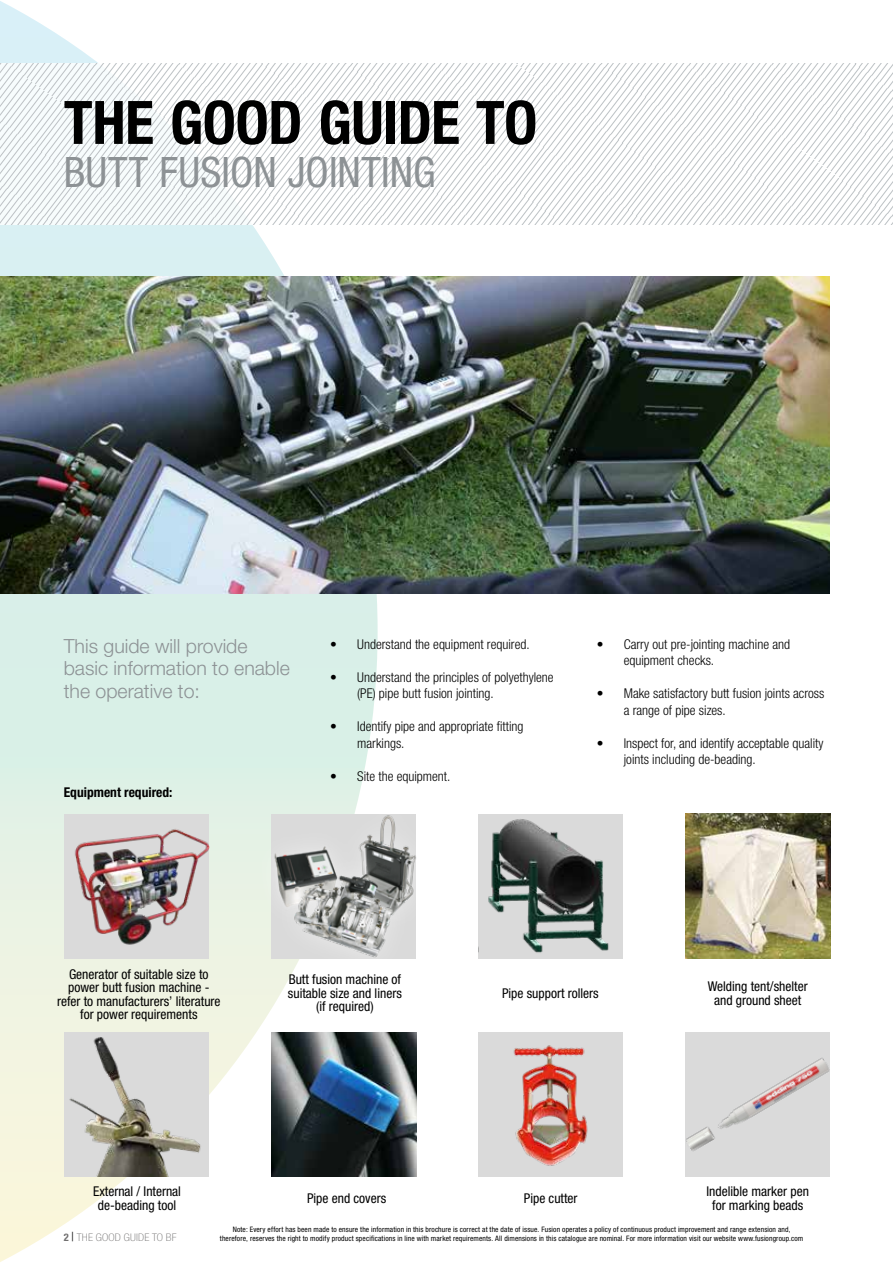
<style>
.page{position:relative;width:893px;height:1263px;background:#fff}
.page>*{position:absolute;margin:0;border:0;box-sizing:border-box;transform-origin:0 0}
.t1{font:700 condensed 60px "Helvetica Neue LT Pro";letter-spacing:-.01em;color:#000}
.t2{font:condensed 42px "Helvetica Neue LT Pro";color:#8d9295}
.t3{font:300 19.5px/22.5px "Helvetica Neue LT Pro";color:#8d9295}
.t4{font:300 condensed 13.5px/16.5px "Helvetica Neue LT Pro";color:#000}
.t5{font:condensed 13.5px/13.5px "Helvetica Neue LT Pro";color:#000;text-align:center}
.t6{font:700 condensed 13.5px "Helvetica Neue LT Pro";color:#000}
.t7{font:100 condensed 10.5px "Helvetica Neue LT Pro";letter-spacing:.02em;color:#706f6f;scale:1.1 1}
.t8{font:condensed 7.5px "Helvetica Neue LT Pro";letter-spacing:.02em;color:#000}
.s1{font-weight:700}
.s2{font-family:"Times New Roman";font-weight:700;font-stretch:normal;color:#000}
</style>
<div class="page">
<svg style="left:0;top:1px;width:378px;height:1261px"></svg>
<svg style="left:0;top:64px;width:892px;height:161px"></svg>
<hr style="left:892px;top:64px;width:1px;height:161px;background:#bfbfbf">
<img style="left:0;top:276px;width:830px;height:317px">
<div style="left:64px;top:813px;width:145px;height:145px;background:#dadada"></div>
<img style="left:75px;top:829px;width:134px;height:116px">
<img style="left:685px;top:813px;width:145px;height:145px">
<div style="left:685px;top:1032px;width:145px;height:145px;background:#dadada"></div>
<img style="left:686px;top:1058px;width:144px;height:93px">
<div style="left:64px;top:1032px;width:145px;height:145px;background:#dadada"></div>
<img style="left:69px;top:1037px;width:132px;height:140px">
<div style="left:478px;top:813px;width:145px;height:145px;background:#dadada"></div>
<img style="left:478px;top:819px;width:131px;height:134px">
<img style="left:271px;top:1032px;width:145px;height:145px">
<div style="left:478px;top:1032px;width:145px;height:145px;background:#dadada"></div>
<img style="left:513px;top:1045px;width:75px;height:121px">
<div style="left:251px;top:793px;width:188px;height:144px;background:#fff;opacity:.52"></div>
<img style="left:253px;top:811px;width:186px;height:127px">
<div style="left:271px;top:852px;width:144px;height:127px;background:#fff;opacity:.52"></div>
<img style="left:268px;top:863px;width:148px;height:98px">
<h1 class="t1" style="left:64px;top:86px;width:475px">THE GOOD GUIDE TO</h1>
<h2 class="t2" style="left:64px;top:148px;width:373px">BUTT FUSION JOINTING</h2>
<h3 class="t3" style="left:64px;top:634px;width:228px">This guide will provide basic information to enable the operative to:</h3>
<h3 class="t6" style="left:64px;top:784px;width:110px">Equipment required:</h3>
<h3 class="t4" style="left:330px;top:635px;width:201px">• Understand the equipment required.</h3>
<h3 class="t4" style="left:357px;top:668px;width:198px;text-indent:-27px">• Understand the principles of polyethylene (PE) pipe butt fusion jointing.</h3>
<h3 class="t4" style="left:357px;top:718px;width:168px;text-indent:-27px">• Identify pipe and appropriate fitting markings.</h3>
<h3 class="t4" style="left:330px;top:767px;width:122px">• Site the equipment.</h3>
<h3 class="t4" style="left:624px;top:635px;width:168px;text-indent:-27px">• Carry out pre-jointing machine and equipment checks.</h3>
<h3 class="t4" style="left:624px;top:685px;width:202px;text-indent:-27px">• Make satisfactory butt fusion joints across a range of pipe sizes.</h3>
<h3 class="t4" style="left:624px;top:734px;width:201px;text-indent:-27px">• Inspect for, and identify acceptable quality joints including de-beading.</h3>
<h3 class="t5" style="left:57px;top:967px;width:165px">Generator of suitable size to power butt fusion machine - refer to manufacturers’ literature for power requirements</h3>
<h3 class="t5" style="left:93px;top:1184px;width:89px">External / Internal de-beading tool</h3>
<h3 class="t5" style="left:288px;top:973px;width:115px">Butt fusion machine of suitable size and liners (if required)</h3>
<h3 class="t5" style="left:307px;top:1191px;width:81px">Pipe end covers</h3>
<h3 class="t5" style="left:502px;top:986px;width:98px">Pipe support rollers</h3>
<h3 class="t5" style="left:524px;top:1191px;width:55px">Pipe cutter</h3>
<h3 class="t5" style="left:708px;top:979px;width:101px">Welding tent/shelter and ground sheet</h3>
<h3 class="t5" style="left:706px;top:1185px;width:104px">Indelible marker pen for marking beads</h3>
<p class="t8" style="left:233px;top:1225px;width:559px">Note: Every effort has been made to ensure the information in this brochure is correct at the date of issue. Fusion operates a policy of continuous product improvement and range extension and,</p>
<h3 class="t7" style="left:64px;top:1231px;width:104px"><span class="s1">2</span> <span class="s2">|</span> THE GOOD GUIDE TO BF</h3>
<p class="t8" style="left:220px;top:1234px;width:585px">therefore, reserves the right to modify product specifications in line with market requirements. All dimensions in this catalogue are nominal. For more information visit our website www.fusiongroup.com</p>
</div>
